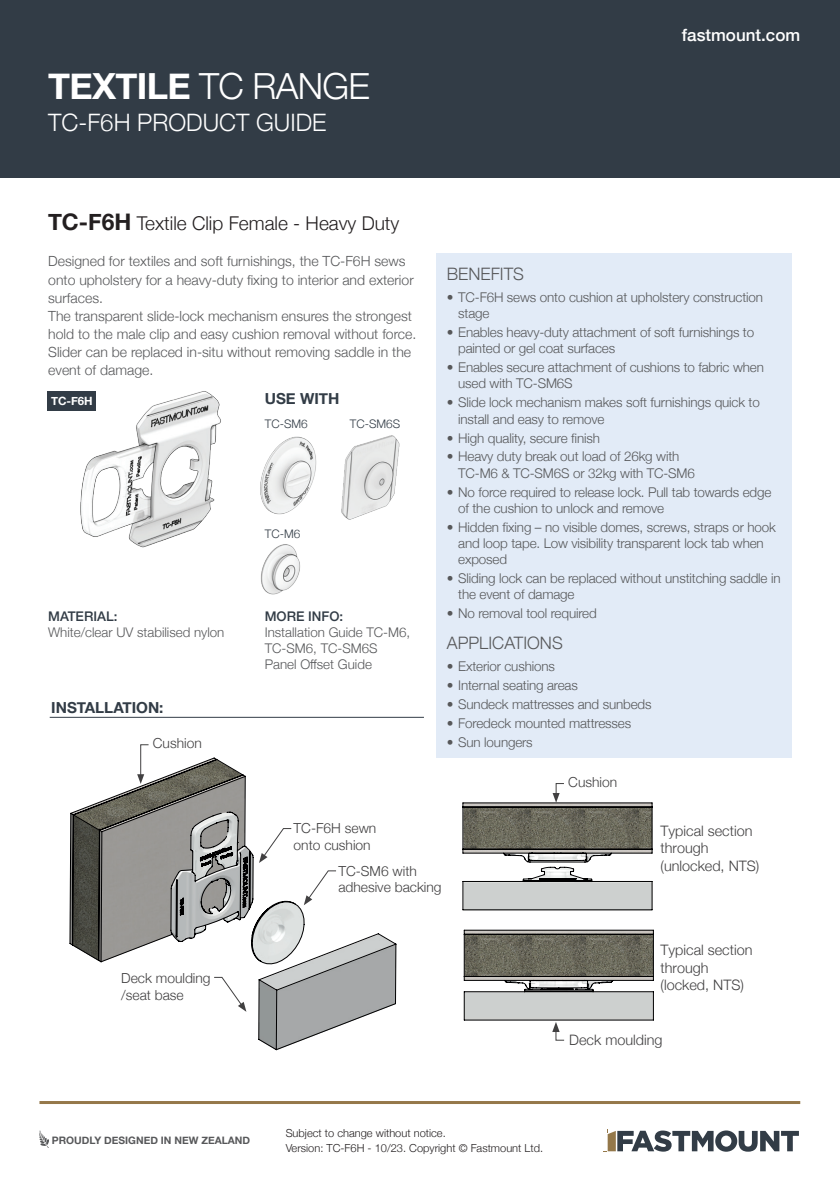
<style>
.page{position:relative;width:840px;height:1191px;background:#fff}
.page>*{position:absolute;margin:0;border:0;box-sizing:border-box;transform-origin:0 0}
.t1{font:700 36px "Helvetica Neue";letter-spacing:-.02em;color:#fff}
.t2{font:300 24px "Helvetica Neue";color:#fff}
.t3{font:300 19px "Helvetica Neue";color:#231f20}
.t4{font:300 17.2px "Helvetica Neue";color:#57585a}
.t5{font:500 17px "Helvetica Neue";color:#fff}
.t6{font:700 15.2px "Helvetica Neue";color:#323c46}
.t7{font:300 14.4px/17.2px "Helvetica Neue";color:#414041}
.t8{font:300 14px/18px "Helvetica Neue";color:#57585a}
.t9{font:300 13.8px/16.6px "Helvetica Neue";color:#414041}
.t10{font:300 13.4px/16.2px "Helvetica Neue";letter-spacing:-.01em;color:#57585a}
.t11{font:500 13.4px "Helvetica Neue";color:#323c46}
.t12{font:300 11.8px "Helvetica Neue";color:#323c46}
.t13{font:700 11.4px "Helvetica Neue";color:#fff}
.t14{font:300 11px/14.8px "Helvetica Neue";color:#231f20}
.t15{font:700 10.2px "Helvetica Neue";color:#57585a}
.s1{font-weight:300}
.s2{font-weight:700;font-size:22.8px}
</style>
<div class="page">
<svg style="left:603px;top:1129px;width:195px;height:23px"></svg>
<hr style="left:39px;top:1101px;width:760px;height:3px;background:#95784a">
<svg style="left:39px;top:1130px;width:10px;height:18px"></svg>
<div style="left:9px;top:0;width:830px;height:177px;background:#323c46"></div>
<div style="left:436px;top:253px;width:355px;height:504px;background:#e2ebf7"></div>
<hr style="left:50px;top:717px;width:373px;height:1px;background:#323c46">
<img style="left:653px;top:929px;width:1px;height:92px">
<svg style="left:69px;top:757px;width:327px;height:293px"></svg>
<svg style="left:137px;top:744px;width:12px;height:40px"></svg>
<svg style="left:462px;top:783px;width:190px;height:127px"></svg>
<svg style="left:259px;top:828px;width:32px;height:35px"></svg>
<svg style="left:303px;top:870px;width:33px;height:35px"></svg>
<svg style="left:213px;top:977px;width:33px;height:34px"></svg>
<svg style="left:463px;top:929px;width:190px;height:111px"></svg>
<div style="left:48px;top:391px;width:48px;height:19px;background:#323c46"></div>
<img style="left:70px;top:391px;width:151px;height:157px">
<img style="left:260px;top:436px;width:57px;height:79px">
<img style="left:261px;top:544px;width:39px;height:51px">
<img style="left:341px;top:435px;width:59px;height:85px">
<h1 class="t1" style="left:48px;top:58px;width:323px">TEXTILE <span class="s1">TC RANGE</span></h1>
<h2 class="t2" style="left:48px;top:103px;width:279px">TC-F6H PRODUCT GUIDE</h2>
<p class="t5" style="left:681px;top:21px;width:120px">fastmount.com</p>
<h3 class="t3" style="left:48px;top:208px;width:353px"><span class="s2">TC-F6H</span> Textile Clip Female - Heavy Duty</h3>
<p class="t8" style="left:48px;top:251px;width:369px">Designed for textiles and soft furnishings, the TC-F6H sews onto upholstery for a heavy-duty fixing to interior and exterior surfaces.<br>The transparent slide-lock mechanism ensures the strongest hold to the male clip and easy cushion removal without force.<br>Slider can be replaced in-situ without removing saddle in the event of damage.</p>
<p class="t13" style="left:51px;top:392px;width:43px">TC-F6H</p>
<p class="t6" style="left:265px;top:387px;width:76px">USE WITH</p>
<p class="t12" style="left:265px;top:414px;width:44px">TC-SM6</p>
<p class="t12" style="left:350px;top:414px;width:52px">TC-SM6S</p>
<p class="t12" style="left:265px;top:524px;width:37px">TC-M6</p>
<p class="t11" style="left:48px;top:605px;width:71px">MATERIAL:</p>
<p class="t10" style="left:48px;top:623px;width:178px">White/clear UV stabilised nylon</p>
<p class="t6" style="left:51px;top:696px;width:114px">INSTALLATION:</p>
<p class="t9" style="left:153px;top:733px;width:50px">Cushion</p>
<p class="t11" style="left:265px;top:605px;width:80px">MORE INFO:</p>
<p class="t10" style="left:265px;top:623px;width:147px">Installation Guide TC-M6,<br>TC-SM6, TC-SM6S<br>Panel Offset Guide</p>
<p class="t4" style="left:446px;top:260px;width:79px">BENEFITS</p>
<p class="t10" style="left:458px;top:288px;width:306px;text-indent:-11px">• TC-F6H sews onto cushion at upholstery construction stage</p>
<p class="t10" style="left:458px;top:323px;width:297px;text-indent:-11px">• Enables heavy-duty attachment of soft furnishings to painted or gel coat surfaces</p>
<p class="t10" style="left:458px;top:358px;width:307px;text-indent:-11px">• Enables secure attachment of cushions to fabric when used with TC-SM6S</p>
<p class="t10" style="left:458px;top:393px;width:303px;text-indent:-11px">• Slide lock mechanism makes soft furnishings quick to install and easy to remove</p>
<p class="t10" style="left:446px;top:429px;width:154px">• High quality, secure finish</p>
<p class="t10" style="left:458px;top:447px;width:238px;text-indent:-11px">• Heavy duty break out load of 26kg with<br>TC-M6 &amp; TC-SM6S or 32kg with TC-SM6</p>
<p class="t10" style="left:458px;top:483px;width:314px;text-indent:-11px">• No force required to release lock. Pull tab towards edge of the cushion to unlock and remove</p>
<p class="t10" style="left:458px;top:518px;width:319px;text-indent:-11px">• Hidden fixing – no visible domes, screws, straps or hook and loop tape. Low visibility transparent lock tab when exposed</p>
<p class="t10" style="left:458px;top:569px;width:323px;text-indent:-11px">• Sliding lock can be replaced without unstitching saddle in the event of damage</p>
<p class="t10" style="left:446px;top:604px;width:151px">• No removal tool required</p>
<p class="t4" style="left:446px;top:629px;width:117px">APPLICATIONS</p>
<p class="t10" style="left:446px;top:657px;width:109px">• Exterior cushions</p>
<p class="t10" style="left:446px;top:676px;width:132px">• Internal seating areas</p>
<p class="t10" style="left:446px;top:695px;width:206px">• Sundeck mattresses and sunbeds</p>
<p class="t10" style="left:446px;top:714px;width:186px">• Foredeck mounted mattresses</p>
<p class="t10" style="left:446px;top:732px;width:87px">• Sun loungers</p>
<p class="t9" style="left:568px;top:772px;width:50px">Cushion</p>
<p class="t9" style="left:121px;top:968px;width:91px">Deck moulding /seat base</p>
<p class="t15" style="left:52px;top:1132px;width:200px">PROUDLY DESIGNED IN NEW ZEALAND</p>
<p class="t9" style="left:293px;top:819px;width:84px">TC-F6H sewn onto cushion</p>
<p class="t9" style="left:338px;top:861px;width:105px">TC-SM6 with adhesive backing</p>
<p class="t7" style="left:660px;top:821px;width:100px">Typical section through (unlocked, NTS)</p>
<p class="t7" style="left:660px;top:940px;width:93px">Typical section through (locked, NTS)</p>
<p class="t7" style="left:569px;top:1030px;width:95px">Deck moulding</p>
<p class="t14" style="left:285px;top:1124px;width:259px">Subject to change without notice.<br>Version: TC-F6H - 10/23. Copyright © Fastmount Ltd.</p>
</div>
